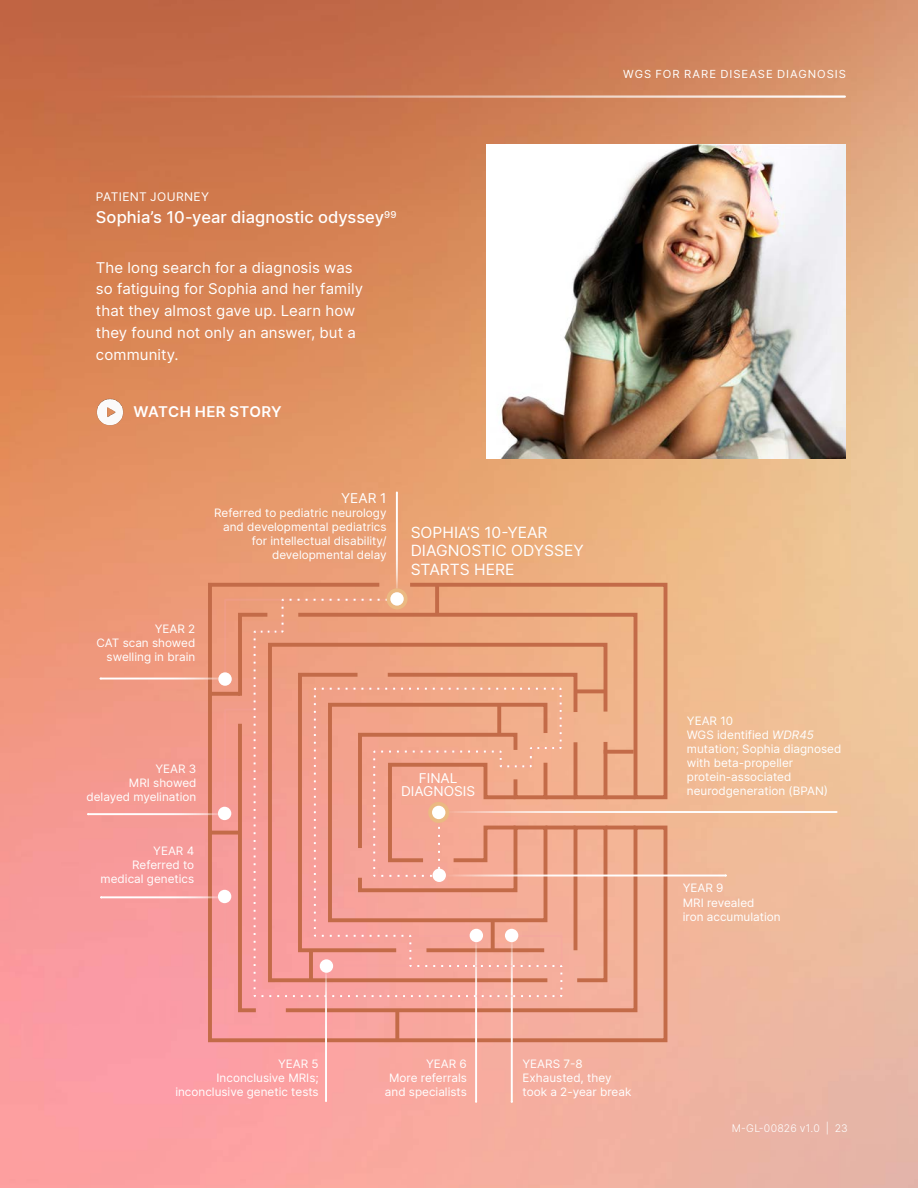
<style>
.page{position:relative;width:918px;height:1188px;background:#fff}
.page>*{position:absolute;margin:0;border:0;box-sizing:border-box;transform-origin:0 0}
.Body_Copy{font:500 16.5px "Inter";color:#fff}
.t1{font:15.6px/18.8px "Inter";color:#fff}
.Body_Copy-2{font:15px/21.8px "Inter";letter-spacing:.01em;color:#fff}
.Body_Copy-3{font:600 15px "Inter";letter-spacing:.01em;color:#fff}
.t2{font:13.65px/13.6px "Inter";color:#fff;text-align:center}
.Body_Copy-4{font:12px "Inter";letter-spacing:.03em;color:#fff}
.t3{font:11.7px/14.1px "Inter";color:#fff;text-align:right}
.Navigation_Header{font:11.25px "Inter";letter-spacing:.085em;color:#fff}
.Footnotes{font:300 10.5px "Inter";letter-spacing:.025em;color:#fff}
.s1{font-style:italic}
</style>
<div class="page">
<img style="left:0;top:0;width:918px;height:1188px">
<hr style="left:73px;top:95px;width:772px;height:3px;background:#fff">
<img style="left:487px;top:145px;width:359px;height:313px">
<hr style="left:445px;top:811px;width:392px;height:2px;background:#fff">
<svg style="left:87px;top:491px;width:640px;height:612px;background:#efa28a"></svg>
<div style="left:218px;top:672px;width:14px;height:14px;background:#fff;border-radius:50%"></div>
<div style="left:218px;top:807px;width:13px;height:13px;background:#fff;border-radius:50%"></div>
<div style="left:218px;top:890px;width:13px;height:13px;background:#fff;border-radius:50%"></div>
<div style="left:320px;top:959px;width:13px;height:14px;background:#fff;border-radius:50%"></div>
<div style="left:505px;top:929px;width:13px;height:13px;background:#fff;border-radius:50%"></div>
<div style="left:470px;top:929px;width:13px;height:13px;background:#fff;border-radius:50%"></div>
<div style="left:433px;top:869px;width:13px;height:13px;background:#fff;border-radius:50%"></div>
<div style="left:387px;top:588px;width:21px;height:21px;background:#ebb982;border-radius:50%"></div>
<div style="left:390px;top:592px;width:14px;height:14px;background:#fff;border-radius:50%"></div>
<div style="left:428px;top:802px;width:21px;height:21px;background:#ebb982;border-radius:50%"></div>
<div style="left:432px;top:806px;width:13px;height:13px;background:#fff;border-radius:50%"></div>
<img style="left:96px;top:398px;width:29px;height:29px">
<p class="Navigation_Header" style="left:623px;top:66px;width:224px">WGS FOR RARE DISEASE DIAGNOSIS</p>
<p class="Body_Copy-4" style="left:96px;top:188px;width:115px">PATIENT JOURNEY</p>
<p class="Body_Copy" style="left:96px;top:205px;width:302px">Sophia’s 10-year diagnostic odyssey<sup>99</sup></p>
<p class="Body_Copy-2" style="left:96px;top:256px;width:269px">The long search for a diagnosis was so fatiguing for Sophia and her family that they almost gave up. Learn how they found not only an answer, but a community.</p>
<p class="Body_Copy-3" style="left:134px;top:400px;width:150px">WATCH HER STORY</p>
<p class="t2" style="left:341px;top:491px;width:47px">YEAR 1</p>
<p class="t3" style="left:214px;top:505px;width:174px">Referred to pediatric neurology and developmental pediatrics for intellectual disability/ developmental delay</p>
<p class="t3" style="left:96px;top:622px;width:100px">YEAR 2<br>CAT scan showed swelling in brain</p>
<p class="t1" style="left:411px;top:522px;width:175px">SOPHIA’S 10-YEAR<br>DIAGNOSTIC ODYSSEY<br>STARTS HERE</p>
<p class="t3" style="left:86px;top:762px;width:111px">YEAR 3<br>MRI showed delayed myelination</p>
<p class="t3" style="left:101px;top:843px;width:95px">YEAR 4<br>Referred to medical genetics</p>
<p class="t2" style="left:401px;top:771px;width:76px">FINAL<br>DIAGNOSIS</p>
<p class="t3" style="left:687px;top:713px;width:156px;text-align:left">YEAR 10<br>WGS identified <span class="s1">WDR45 </span>mutation; Sophia diagnosed with beta-propeller protein-associated neurodgeneration (BPAN)</p>
<p class="t3" style="left:683px;top:881px;width:99px;text-align:left">YEAR 9<br>MRI revealed<br>iron accumulation</p>
<p class="t3" style="left:175px;top:1057px;width:145px">YEAR 5<br>Inconclusive MRIs; inconclusive genetic tests</p>
<p class="t3" style="left:385px;top:1057px;width:84px">YEAR 6<br>More referrals and specialists</p>
<p class="t3" style="left:523px;top:1057px;width:110px;text-align:left">YEARS 7-8<br>Exhausted, they took a 2-year break</p>
<p class="Footnotes" style="left:732px;top:1121px;width:118px">M-GL-00826 v1.0 | 23</p>
</div>
